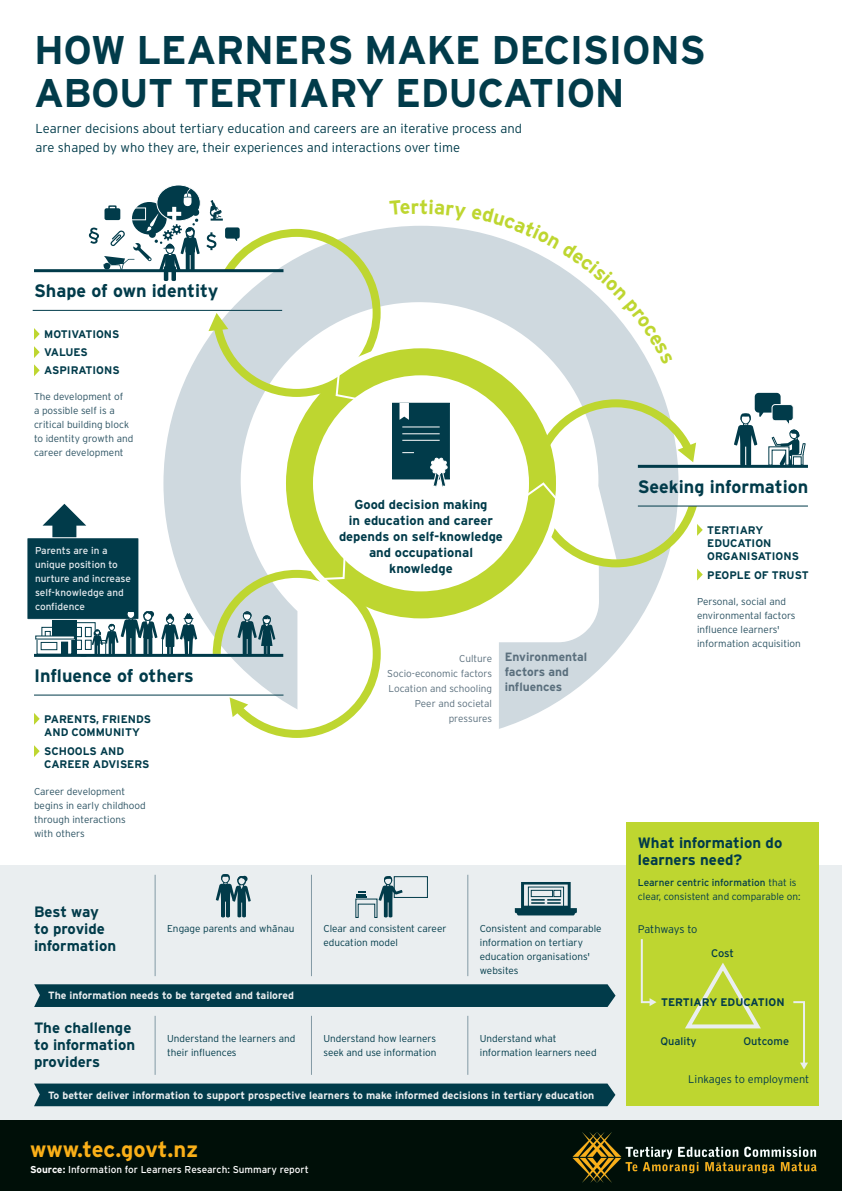
<style>
.page{position:relative;width:842px;height:1191px;background:#fff}
.page>*{position:absolute;margin:0;border:0;box-sizing:border-box;transform-origin:0 0}
.t1{font:700 40px/43px "Interstate";letter-spacing:-.01em;color:#013b4a}
.t2{font:700 22px "Interstate";color:#faaf18}
.t3{font:700 18px "Interstate";color:#013b4a}
.t4{font:700 15px/17px "Interstate";color:#013b4a}
.t5{font:300 13px/19px "Interstate";color:#013b4a}
.t6{font:700 13px/16px "Interstate";color:#013b4a;text-align:center}
.t7{font:700 12px/15px "Interstate";color:#5a6f7d}
.t8{font:700 11px/13px "Interstate";color:#013b4a}
.t9{font:300 11px "Interstate";color:#013b4a}
.t10{font:11px "Interstate";color:#013b4a}
.t11{font:300 11px "Interstate";letter-spacing:-.02em;color:#013b4a}
.t12{font:700 10.5px "Interstate";color:#eaeef0}
.t13{font:300 10px/14px "Interstate";color:#013b4a}
.t14{font:300 10px/14px "Interstate";color:#2b5262}
.t15{font:10px/14px "Interstate";color:#e6ebef}
.t16{font:300 10px/15px "Interstate";color:#5a6f7d;text-align:right}
.t17{font:10px "Interstate";color:#fff}
.s1{font-weight:700}
.s2{font-weight:400}
</style>
<div class="page">
<div style="left:0;top:865px;width:842px;height:257px;background:#eaeef0"></div>
<div style="left:34px;top:984px;width:581px;height:23px;background:#013b4a"></div>
<div style="left:34px;top:1083px;width:581px;height:23px;background:#013b4a"></div>
<hr style="left:155px;top:1015px;width:1px;height:59px;background:#839aa5">
<hr style="left:311px;top:1015px;width:1px;height:59px;background:#839aa5">
<hr style="left:468px;top:1015px;width:1px;height:59px;background:#839aa5">
<hr style="left:311px;top:874px;width:1px;height:102px;background:#839aa5">
<hr style="left:468px;top:874px;width:1px;height:102px;background:#839aa5">
<hr style="left:155px;top:874px;width:1px;height:102px;background:#839aa5">
<div style="left:521px;top:882px;width:50px;height:27px;background:#013b4a"></div>
<svg style="left:524px;top:884px;width:44px;height:15px"></svg>
<div style="left:528px;top:886px;width:36px;height:20px;border:1px solid #013b4a"></div>
<div style="left:554px;top:890px;width:7px;height:7px;border:1px solid #013b4a"></div>
<div style="left:531px;top:890px;width:22px;height:7px;border:1px solid #013b4a"></div>
<svg style="left:515px;top:899px;width:62px;height:16px"></svg>
<svg style="left:216px;top:874px;width:35px;height:43px"></svg>
<div style="left:394px;top:876px;width:34px;height:21px;border:1px solid #013b4a"></div>
<svg style="left:355px;top:876px;width:48px;height:42px"></svg>
<div style="left:163px;top:226px;width:515px;height:515px;background:#cfd9df;border-radius:50%"></div>
<svg style="left:240px;top:304px;width:378px;height:437px;fill:#fff"></svg>
<div style="left:0;top:1120px;width:842px;height:71px;background:#000f08"></div>
<svg style="left:76px;top:624px;width:16px;height:29px"></svg>
<div style="left:62px;top:622px;width:33px;height:33px;border:1px solid #013b4a"></div>
<div style="left:76px;top:640px;width:5px;height:9px;background:#fff"></div>
<div style="left:75px;top:640px;width:7px;height:9px;border:1px solid #013b4a"></div>
<div style="left:85px;top:640px;width:6px;height:9px;background:#fff"></div>
<div style="left:85px;top:640px;width:6px;height:9px;border:1px solid #013b4a"></div>
<div style="left:76px;top:627px;width:5px;height:9px;background:#fff"></div>
<div style="left:75px;top:627px;width:7px;height:10px;border:1px solid #013b4a"></div>
<div style="left:85px;top:627px;width:6px;height:9px;background:#fff"></div>
<div style="left:85px;top:627px;width:6px;height:10px;border:1px solid #013b4a"></div>
<svg style="left:44px;top:630px;width:8px;height:6px"></svg>
<div style="left:42px;top:627px;width:29px;height:28px;border:1px solid #013b4a"></div>
<div style="left:45px;top:631px;width:5px;height:8px;border:1px solid #013b4a"></div>
<svg style="left:52px;top:606px;width:24px;height:48px"></svg>
<svg style="left:43px;top:504px;width:43px;height:33px"></svg>
<div style="left:27px;top:538px;width:112px;height:81px;background:#013b4a"></div>
<hr style="left:34px;top:269px;width:249px;height:3px;background:#013b4a">
<hr style="left:638px;top:465px;width:170px;height:3px;background:#013b4a">
<hr style="left:33px;top:310px;width:249px;height:1px;background:#013b4a">
<hr style="left:34px;top:694px;width:249px;height:1px;background:#013b4a">
<hr style="left:638px;top:505px;width:170px;height:1px;background:#013b4a">
<svg style="left:280px;top:342px;width:282px;height:282px;background:#eff5cd"></svg>
<div style="left:157px;top:185px;width:44px;height:36px;border:1px solid #fff;border-radius:50%"></div>
<svg style="left:210px;top:200px;width:13px;height:21px"></svg>
<svg style="left:34px;top:328px;width:6px;height:12px"></svg>
<svg style="left:34px;top:346px;width:6px;height:12px"></svg>
<svg style="left:34px;top:364px;width:6px;height:12px"></svg>
<svg style="left:34px;top:713px;width:6px;height:12px"></svg>
<svg style="left:34px;top:745px;width:6px;height:12px"></svg>
<svg style="left:206px;top:227px;width:175px;height:174px"></svg>
<svg style="left:523px;top:399px;width:180px;height:181px"></svg>
<hr style="left:34px;top:654px;width:249px;height:3px;background:#013b4a">
<svg style="left:40px;top:640px;width:30px;height:12px"></svg>
<div style="left:41px;top:642px;width:16px;height:7px;background:#fff"></div>
<div style="left:41px;top:642px;width:16px;height:8px;border:1px solid #013b4a"></div>
<div style="left:62px;top:642px;width:6px;height:13px;background:#013b4a"></div>
<svg style="left:734px;top:393px;width:72px;height:72px"></svg>
<svg style="left:92px;top:609px;width:105px;height:45px"></svg>
<div style="left:393px;top:403px;width:56px;height:76px;background:#013b4a"></div>
<div style="left:392px;top:403px;width:58px;height:76px;border:1px solid #013b4a"></div>
<svg style="left:399px;top:403px;width:10px;height:17px"></svg>
<hr style="left:402px;top:426px;width:38px;height:1px;background:#fff">
<hr style="left:402px;top:433px;width:38px;height:1px;background:#fff">
<hr style="left:402px;top:440px;width:38px;height:1px;background:#fff">
<svg style="left:402px;top:452px;width:12px;height:1px"></svg>
<svg style="left:430px;top:457px;width:18px;height:32px"></svg>
<div style="left:626px;top:822px;width:193px;height:284px;background:#bed630"></div>
<svg style="left:685px;top:962px;width:76px;height:67px"></svg>
<svg style="left:640px;top:939px;width:16px;height:67px"></svg>
<svg style="left:793px;top:1001px;width:15px;height:68px"></svg>
<svg style="left:89px;top:185px;width:111px;height:96px"></svg>
<svg style="left:213px;top:554px;width:168px;height:184px"></svg>
<svg style="left:390px;top:225px;width:259px;height:139px"></svg>
<h1 class="t1" style="left:34px;top:28px;width:673px">HOW LEARNERS MAKE DECISIONS<br>ABOUT TERTIARY EDUCATION</h1>
<h3 class="t5" style="left:36px;top:118px;width:488px">Learner decisions about tertiary education and careers are an iterative process and are shaped by who they are, their experiences and interactions over time</h3>
<h3 class="t3" style="left:34px;top:281px;width:186px">Shape of own identity</h3>
<p class="t8" style="left:44px;top:325px;width:77px;line-height:18px">MOTIVATIONS<br>VALUES<br>ASPIRATIONS</p>
<p class="t14" style="left:34px;top:390px;width:101px">The development of<br>a possible self is a critical building block to identity growth and career development</p>
<p class="t15" style="left:35px;top:544px;width:98px">Parents are in a unique position to nurture and increase self-knowledge and confidence</p>
<h3 class="t3" style="left:34px;top:665px;width:161px">Influence of others</h3>
<p class="t8" style="left:44px;top:712px;width:108px">PARENTS, FRIENDS<br>AND COMMUNITY</p>
<p class="t8" style="left:44px;top:744px;width:107px">SCHOOLS AND<br>CAREER ADVISERS</p>
<p class="t14" style="left:34px;top:784px;width:113px">Career development begins in early childhood through interactions with others</p>
<h3 class="t6" style="left:339px;top:496px;width:165px">Good decision making<br>in education and career depends on self-knowledge and occupational knowledge</h3>
<p class="t16" style="left:387px;top:650px;width:106px">Culture<br>Socio-economic factors<br>Location and schooling<br>Peer and societal pressures</p>
<p class="t7" style="left:505px;top:649px;width:84px">Environmental factors and influences</p>
<h3 class="t4" style="left:34px;top:903px;width:84px">Best way to provide information</h3>
<p class="t13" style="left:167px;top:921px;width:129px">Engage parents and wha¯nau</p>
<p class="t13" style="left:480px;top:921px;width:123px">Consistent and comparable information on tertiary education organisations' websites</p>
<p class="t13" style="left:323px;top:921px;width:125px">Clear and consistent career education model</p>
<p class="t12" style="left:48px;top:989px;width:247px">The information needs to be targeted and tailored</p>
<h3 class="t4" style="left:34px;top:1019px;width:103px">The challenge to information providers</h3>
<p class="t13" style="left:167px;top:1031px;width:130px">Understand the learners and their influences</p>
<p class="t12" style="left:48px;top:1089px;width:548px">To better deliver information to support prospective learners to make informed decisions in tertiary education</p>
<p class="t13" style="left:323px;top:1031px;width:115px">Understand how learners seek and use information</p>
<p class="t13" style="left:480px;top:1031px;width:118px">Understand what information learners need</p>
<h2 class="t2" style="left:30px;top:1137px;width:170px">www.tec.govt.nz</h2>
<p class="t17" style="left:30px;top:1163px;width:280px"><span class="s1">Source:</span> Information for Learners Research: Summary report</p>
<h3 class="t3" style="left:638px;top:476px;width:172px">Seeking information</h3>
<p class="t8" style="left:707px;top:523px;width:93px">TERTIARY<br>EDUCATION<br>ORGANISATIONS</p>
<p class="t8" style="left:707px;top:568px;width:103px">PEOPLE OF TRUST</p>
<p class="t14" style="left:697px;top:594px;width:105px">Personal, social and environmental factors influence learners' information acquisition</p>
<h3 class="t4" style="left:638px;top:834px;width:146px">What information do learners need?</h3>
<p class="t13" style="left:638px;top:875px;width:164px"><span class="s2">Learner centric information</span> that is clear, consistent and comparable on:</p>
<p class="t11" style="left:638px;top:922px;width:61px">Pathways to</p>
<p class="t10" style="left:711px;top:946px;width:24px">Cost</p>
<p class="t8" style="left:661px;top:995px;width:125px">TERTIARY EDUCATION</p>
<p class="t10" style="left:660px;top:1034px;width:38px">Quality</p>
<p class="t10" style="left:743px;top:1034px;width:47px">Outcome</p>
<p class="t9" style="left:688px;top:1073px;width:123px">Linkages to employment</p>
</div>
